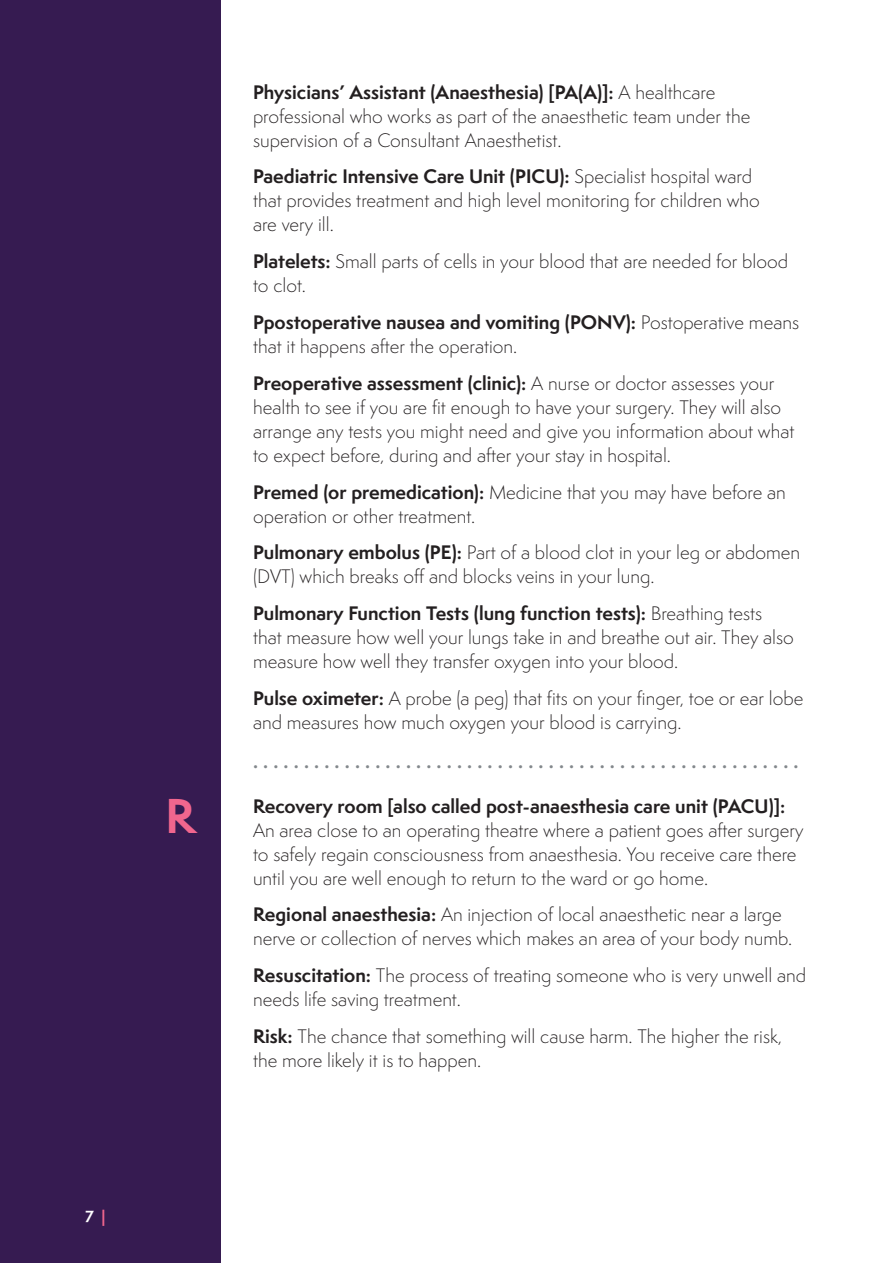
<style>
.page{position:relative;width:893px;height:1263px;background:#fff}
.page>*{position:absolute;margin:0;border:0;box-sizing:border-box;transform-origin:0 0}
.Number{font:700 45px "Semplicita Pro";color:#f1668e}
.t1{font:700 19.5px "Semplicita Pro";color:#83888c}
.Text{font:300 18px/24px "Semplicita Pro";color:#231f20}
.t2{font:700 15px "Semplicita Pro";color:#fff}
.s1{color:#f1668e}
.s2{font-weight:700}
</style>
<div class="page">
<div style="left:0;top:0;width:221px;height:1263px;background:#361b51"></div>
<p class="t2" style="left:85px;top:1205px;width:22px">7 <span class="s1">|</span></p>
<p class="Number" style="left:165px;top:782px;width:32px">R</p>
<p class="Text" style="left:253px;top:80px;width:499px"><span class="s2">Physicians’ Assistant (Anaesthesia) [PA(A)]:</span> A healthcare professional who works as part of the anaesthetic team under the supervision of a Consultant Anaesthetist.</p>
<p class="Text" style="left:253px;top:165px;width:508px"><span class="s2">Paediatric Intensive Care Unit (PICU):</span> Specialist hospital ward that provides treatment and high level monitoring for children who are very ill.</p>
<p class="Text" style="left:253px;top:249px;width:536px"><span class="s2">Platelets:</span> Small parts of cells in your blood that are needed for blood to clot.</p>
<p class="Text" style="left:253px;top:310px;width:548px"><span class="s2">Ppostoperative nausea and vomiting (PONV):</span> Postoperative means that it happens after the operation.</p>
<p class="Text" style="left:253px;top:371px;width:543px"><span class="s2">Preoperative assessment (clinic):</span> A nurse or doctor assesses your health to see if you are fit enough to have your surgery. They will also arrange any tests you might need and give you information about what to expect before, during and after your stay in hospital.</p>
<p class="Text" style="left:253px;top:480px;width:534px"><span class="s2">Premed (or premedication):</span> Medicine that you may have before an operation or other treatment.</p>
<p class="Text" style="left:253px;top:540px;width:549px"><span class="s2">Pulmonary embolus (PE):</span> Part of a blood clot in your leg or abdomen (DVT) which breaks off and blocks veins in your lung.</p>
<p class="Text" style="left:253px;top:601px;width:542px"><span class="s2">Pulmonary Function Tests (lung function tests):</span> Breathing tests that measure how well your lungs take in and breathe out air. They also measure how well they transfer oxygen into your blood.</p>
<p class="Text" style="left:253px;top:686px;width:552px"><span class="s2">Pulse oximeter:</span> A probe (a peg) that fits on your finger, toe or ear lobe and measures how much oxygen your blood is carrying.</p>
<p class="t1" style="left:253px;top:746px;width:547px">. . . . . . . . . . . . . . . . . . . . . . . . . . . . . . . . . . . . . . . . . . . . . . . . . . . . . .</p>
<p class="Text" style="left:253px;top:794px;width:552px"><span class="s2">Recovery room [also called post-anaesthesia care unit (PACU)]:<br></span>An area close to an operating theatre where a patient goes after surgery to safely regain consciousness from anaesthesia. You receive care there until you are well enough to return to the ward or go home.</p>
<p class="Text" style="left:253px;top:903px;width:541px"><span class="s2">Regional anaesthesia:</span> An injection of local anaesthetic near a large nerve or collection of nerves which makes an area of your body numb.</p>
<p class="Text" style="left:253px;top:963px;width:555px"><span class="s2">Resuscitation:</span> The process of treating someone who is very unwell and needs life saving treatment.</p>
<p class="Text" style="left:253px;top:1024px;width:530px"><span class="s2">Risk:</span> The chance that something will cause harm. The higher the risk, the more likely it is to happen.</p>
</div>
